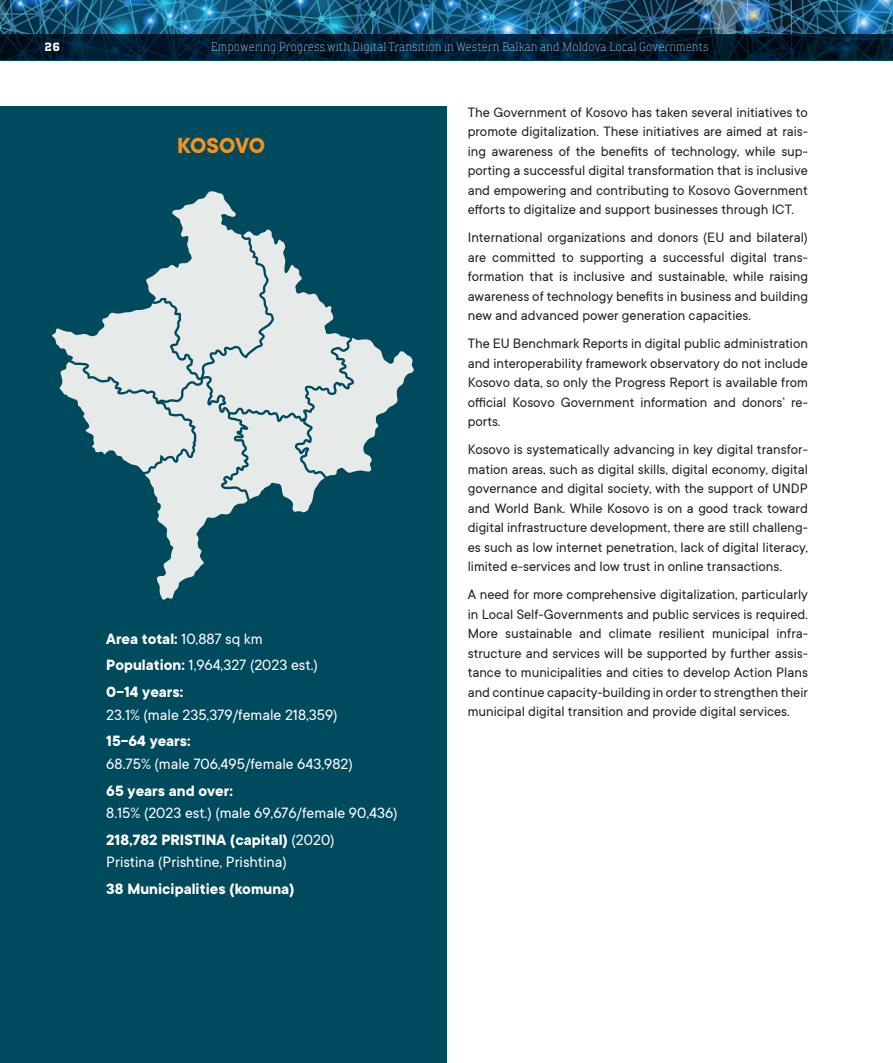
<style>
.page{position:relative;width:893px;height:1063px;background:#fff}
.page>*{position:absolute;margin:0;border:0;box-sizing:border-box;transform-origin:0 0}
.t1{font:700 24px "TT Commons";color:#f7931d}
.t2{font:16.5px/26.7px "TT Commons";color:#fff}
.t3{font:700 16.5px/26.7px "TT Commons";color:#fff}
.t4{font:15px/19.5px "TT Commons";color:#231f20;text-align:justify}
.t5{font:100 12px "TT Polls";color:#c2deec}
.t6{font:700 12px "TT Polls";color:#fff}
.s1{font-weight:400}
.s2{font-weight:700}
</style>
<div class="page">
<img style="left:0;top:0;width:893px;height:34px">
<svg style="left:0;top:34px;width:893px;height:27px;background:#001c30"></svg>
<div style="left:0;top:106px;width:446px;height:957px;background:#004a5d"></div>
<hr style="left:892px;top:106px;width:1px;height:957px;background:#c22025">
<svg style="left:52px;top:191px;width:362px;height:409px"></svg>
<p class="t6" style="left:45px;top:39px;width:17px">26</p>
<p class="t5" style="left:211px;top:40px;width:499px">Empowering Progress with Digital Transition in Western Balkan and Moldova Local Governments</p>
<h1 class="t1" style="left:177px;top:132px;width:29px">Kosovo</h1>
<p class="t3" style="left:106px;top:626px;width:213px">Area total: <span class="s1">10,887 sq km<br></span>Population: <span class="s1">1,964,327 (2023 est.)<br></span>0-14 years:</p>
<p class="t2" style="left:106px;top:701px;width:233px">23.1% (male 235,379/female 218,359)</p>
<p class="t3" style="left:106px;top:728px;width:86px">15-64 years:</p>
<p class="t2" style="left:106px;top:751px;width:248px">68.75% (male 706,495/female 643,982)</p>
<p class="t3" style="left:106px;top:778px;width:128px">65 years and over:</p>
<p class="t2" style="left:106px;top:800px;width:293px">8.15% (2023 est.) (male 69,676/female 90,436)<br><span class="s2">218,782 PRISTINA (capital)</span> (2020)</p>
<p class="t2" style="left:106px;top:849px;width:182px">Pristina (Prishtine, Prishtina)</p>
<p class="t3" style="left:106px;top:876px;width:190px">38 Municipalities (komuna)</p>
<p class="t4" style="left:468px;top:103px;width:342px">The Government of Kosovo has taken several initiatives to promote digitalization. These initiatives are aimed at rais&shy;ing awareness of the benefits of technology, while sup&shy;porting a successful digital transformation that is inclusive and empowering and contributing to Kosovo Government efforts to digitalize and support businesses through ICT.</p>
<p class="t4" style="left:468px;top:228px;width:342px">International organizations and donors (EU and bilateral) are committed to supporting a successful digital trans&shy;formation that is inclusive and sustainable, while raising awareness of technology benefits in business and building new and advanced power generation capacities.</p>
<p class="t4" style="left:468px;top:334px;width:342px">The EU Benchmark Reports in digital public administration and interoperability framework observatory do not include Kosovo data, so only the Progress Report is available from official Kosovo Government information and donors’ re&shy;ports.</p>
<p class="t4" style="left:468px;top:440px;width:342px">Kosovo is systematically advancing in key digital transfor&shy;mation areas, such as digital skills, digital economy, digital governance and digital society, with the support of UNDP and World Bank. While Kosovo is on a good track toward digital infrastructure development, there are still challeng&shy;es such as low internet penetration, lack of digital literacy, limited e-services and low trust in online transactions.</p>
<p class="t4" style="left:468px;top:585px;width:342px">A need for more comprehensive digitalization, particularly in Local Self-Governments and public services is required.<br>More sustainable and climate resilient municipal infra&shy;structure and services will be supported by further assis&shy;tance to municipalities and cities to develop Action Plans and continue capacity-building in order to strengthen their municipal digital transition and provide digital services.</p>
</div>
